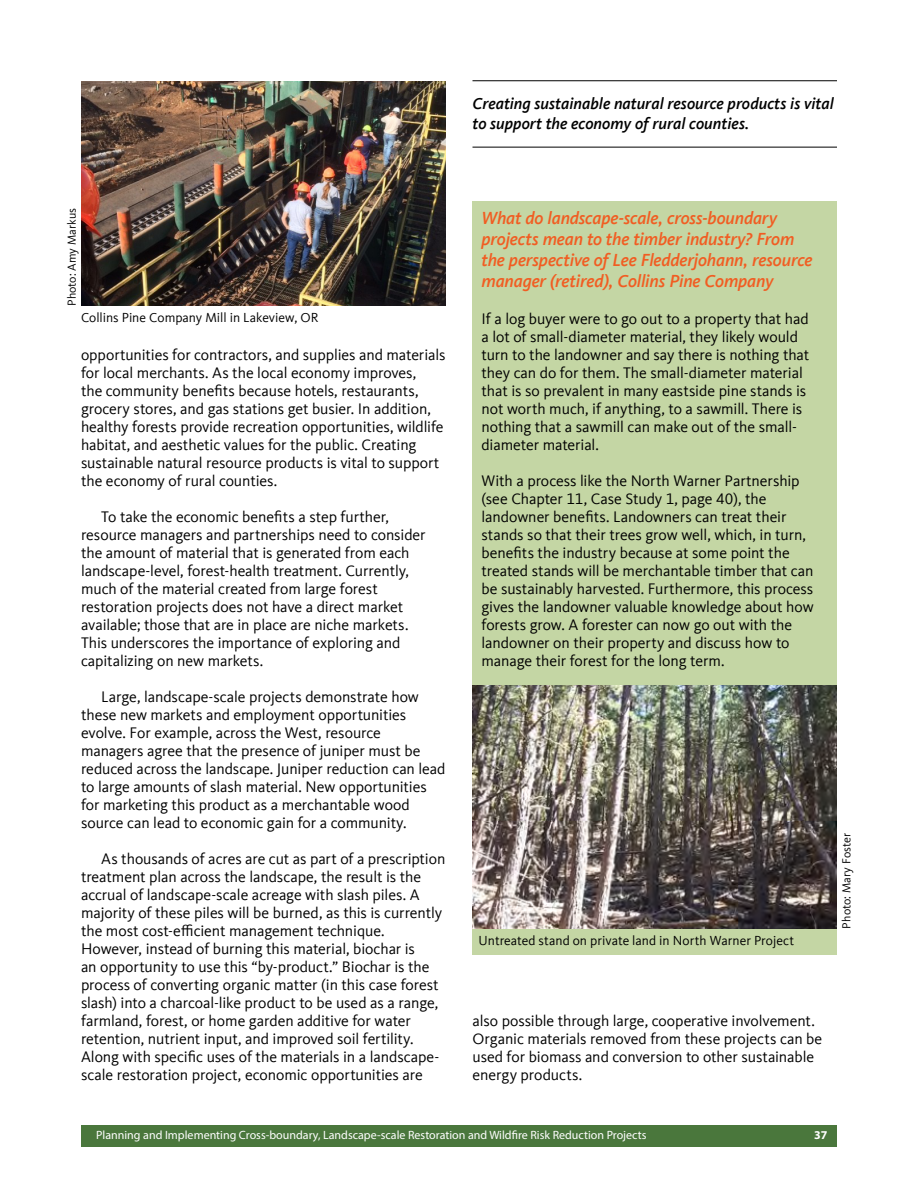
<style>
.page{position:relative;width:918px;height:1188px;background:#fff}
.page>*{position:absolute;margin:0;border:0;box-sizing:border-box;transform-origin:0 0}
.Subhead_1_sidebar{font:italic 500 18px/21px "Kievit Offc";letter-spacing:-.01em;color:#f15d22}
.t1{font:italic 500 16.5px/19.5px "Kievit Offc";color:#000}
.Body_Text1{font:15.75px/18px "Kievit Offc";letter-spacing:-.005em;color:#000}
.Body_Text1__insert{font:15.75px/18px "Kievit Offc";letter-spacing:-.005em;color:#000}
.t2{font:13.5px "Kievit Offc";color:#000}
.t3{font:12px "Myriad Pro";color:#fff}
.Photo_credit{font:12px "Kievit Offc";letter-spacing:.005em;color:#000}
.t4{font:700 12px "Myriad Pro";color:#fff}
</style>
<div class="page">
<div style="left:81px;top:1125px;width:756px;height:21px;background:#4a773c"></div>
<img style="left:81px;top:81px;width:365px;height:225px">
<hr style="left:472px;top:80px;width:365px;height:1px;background:#000">
<hr style="left:472px;top:147px;width:365px;height:1px;background:#000">
<div style="left:472px;top:201px;width:365px;height:485px;background:#c4d6a4"></div>
<div style="left:472px;top:928px;width:365px;height:28px;background:#c4d6a4"></div>
<img style="left:472px;top:686px;width:365px;height:242px">
<p class="t1" style="left:472px;top:94px;width:363px">Creating sustainable natural resource products is vital to support the economy of rural counties.</p>
<p class="Photo_credit" style="left:65px;top:306px;width:100px;rotate:-90deg">Photo: Amy Markus</p>
<p class="t2" style="left:81px;top:310px;width:239px">Collins Pine Company Mill in Lakeview, OR</p>
<p class="Body_Text1" style="left:81px;top:346px;width:366px">opportunities for contractors, and supplies and materials for local merchants. As the local economy improves,<br>the community benefits because hotels, restaurants, grocery stores, and gas stations get busier. In addition, healthy forests provide recreation opportunities, wildlife habitat, and aesthetic values for the public. Creating sustainable natural resource products is vital to support the economy of rural counties.</p>
<p class="Body_Text1" style="left:81px;top:508px;width:346px;text-indent:20px">To take the economic benefits a step further, resource managers and partnerships need to consider the amount of material that is generated from each landscape-level, forest-health treatment. Currently, much of the material created from large forest restoration projects does not have a direct market available; those that are in place are niche markets.<br>This underscores the importance of exploring and capitalizing on new markets.</p>
<p class="Body_Text1" style="left:81px;top:688px;width:366px;text-indent:20px">Large, landscape-scale projects demonstrate how these new markets and employment opportunities evolve. For example, across the West, resource managers agree that the presence of juniper must be reduced across the landscape. Juniper reduction can lead to large amounts of slash material. New opportunities for marketing this product as a merchantable wood source can lead to economic gain for a community.</p>
<p class="Body_Text1" style="left:81px;top:850px;width:366px;text-indent:20px">As thousands of acres are cut as part of a prescription treatment plan across the landscape, the result is the accrual of landscape-scale acreage with slash piles. A majority of these piles will be burned, as this is currently the most cost-efficient management technique.<br>However, instead of burning this material, biochar is<br>an opportunity to use this “by-product.” Biochar is the process of converting organic matter (in this case forest slash) into a charcoal-like product to be used as a range, farmland, forest, or home garden additive for water retention, nutrient input, and improved soil fertility.<br>Along with specific uses of the materials in a landscape&shy;scale restoration project, economic opportunities are</p>
<h2 class="Subhead_1_sidebar" style="left:482px;top:207px;width:333px">What do landscape-scale, cross-boundary projects mean to the timber industry? From the perspective of Lee Fledderjohann, resource manager (retired), Collins Pine Company</h2>
<p class="Body_Text1__insert" style="left:482px;top:310px;width:329px">If a log buyer were to go out to a property that had a lot of small-diameter material, they likely would turn to the landowner and say there is nothing that they can do for them. The small-diameter material that is so prevalent in many eastside pine stands is not worth much, if anything, to a sawmill. There is nothing that a sawmill can make out of the small&shy;diameter material.</p>
<p class="Body_Text1__insert" style="left:482px;top:472px;width:334px">With a process like the North Warner Partnership (see Chapter 11, Case Study 1, page 40), the landowner benefits. Landowners can treat their stands so that their trees grow well, which, in turn, benefits the industry because at some point the treated stands will be merchantable timber that can be sustainably harvested. Furthermore, this process gives the landowner valuable knowledge about how forests grow. A forester can now go out with the landowner on their property and discuss how to manage their forest for the long term.</p>
<p class="t2" style="left:479px;top:933px;width:317px">Untreated stand on private land in North Warner Project</p>
<p class="Photo_credit" style="left:840px;top:928px;width:97px;rotate:-90deg">Photo: Mary Foster</p>
<p class="Body_Text1" style="left:472px;top:1012px;width:351px">also possible through large, cooperative involvement.<br>Organic materials removed from these projects can be used for biomass and conversion to other sustainable energy products.</p>
<p class="t3" style="left:96px;top:1127px;width:552px">Planning and Implementing Cross-boundary, Landscape-scale Restoration and Wildfire Risk Reduction Projects</p>
<p class="t4" style="left:814px;top:1127px;width:15px">37</p>
</div>
